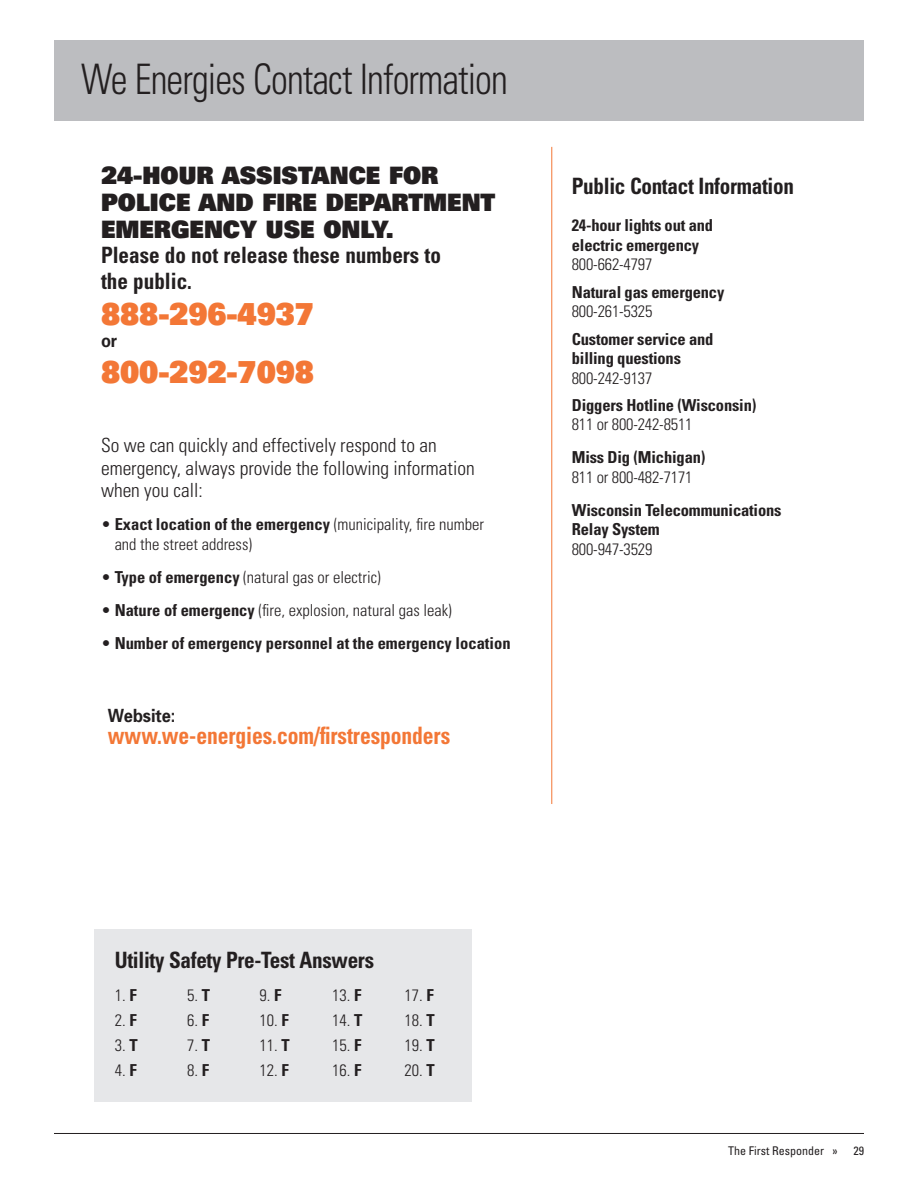
<style>
.page{position:relative;width:918px;height:1188px;background:#fff}
.page>*{position:absolute;margin:0;border:0;box-sizing:border-box;transform-origin:0 0}
.t1{font:300 condensed 42px "Univers";letter-spacing:-.025em;color:#231f20;scale:.9 1}
.Large_Subhead{font:900 30.3px "Univers";letter-spacing:-.005em;color:#f37736;scale:.9 1}
.Large_Subhead-2{font:900 24px/27px "Univers";color:#231f20;scale:.95 1}
.page_heads{font:700 condensed 24px "Univers";letter-spacing:-.005em;color:#f37736;scale:.9 1}
.subhead_black{font:700 condensed 22.5px/25.5px "Univers";letter-spacing:-.015em;color:#231f20;scale:.94 1}
.body_copy{font:300 condensed 19.5px/22.5px "Univers";color:#231f20}
.page_heads-2{font:700 18.15px "Univers";letter-spacing:-.005em;color:#231f20;scale:.9 1}
.Large_Subhead-3{font:700 18.15px "Univers";color:#231f20;scale:.9 1}
.body_copy-2{font:700 condensed 16.5px/19.5px "Univers";letter-spacing:-.01em;color:#231f20}
.body_copy-3{font:300 condensed 16.5px/19.5px "Univers";color:#231f20}
.t2{font:condensed 12px "Univers";color:#231f20}
.s1{font-weight:700}
.s2{font-weight:300}
</style>
<div class="page">
<div style="left:54px;top:40px;width:810px;height:82px;background:#bcbdc0"></div>
<hr style="left:54px;top:1133px;width:810px;height:1px;background:#231f20">
<hr style="left:552px;top:147px;width:1px;height:657px;background:#f37736">
<div style="left:94px;top:929px;width:378px;height:173px;background:#e6e7e9"></div>
<p class="t1" style="left:81px;top:54px;width:476px">We Energies Contact Information</p>
<p class="Large_Subhead-2" style="left:101px;top:161px;width:417px">24-HOUR ASSISTANCE FOR<br>POLICE AND FIRE DEPARTMENT<br>EMERGENCY USE ONLY.</p>
<p class="subhead_black" style="left:101px;top:242px;width:363px">Please do not release these numbers to the public.</p>
<p class="Large_Subhead" style="left:101px;top:294px;width:238px">888-296-4937</p>
<p class="Large_Subhead-3" style="left:101px;top:329px;width:20px">or</p>
<p class="Large_Subhead" style="left:101px;top:352px;width:238px">800-292-7098</p>
<p class="body_copy" style="left:101px;top:434px;width:375px">So we can quickly and effectively respond to an emergency, always provide the following information when you call:</p>
<p class="body_copy-3" style="left:115px;top:515px;width:371px;text-indent:-14px">• <span class="s1">Exact location of the emergency</span> (municipality, fire number and the street address)</p>
<p class="body_copy-3" style="left:101px;top:567px;width:281px">• <span class="s1">Type of emergency</span> (natural gas or electric)</p>
<p class="body_copy-3" style="left:101px;top:600px;width:352px">• <span class="s1">Nature of emergency</span> (fire, explosion, natural gas leak)</p>
<p class="body_copy-2" style="left:101px;top:633px;width:411px"><span class="s2">•</span> Number of emergency personnel at the emergency location</p>
<p class="page_heads-2" style="left:108px;top:704px;width:76px">Website:</p>
<p class="page_heads" style="left:108px;top:720px;width:382px">www.we-energies.com/firstresponders</p>
<p class="subhead_black" style="left:572px;top:174px;width:238px">Public Contact Information</p>
<p class="body_copy-2" style="left:572px;top:216px;width:143px">24-hour lights out and electric emergency<br><span class="s2">800-662-4797</span></p>
<p class="body_copy-2" style="left:572px;top:282px;width:154px">Natural gas emergency<br><span class="s2">800-261-5325</span></p>
<p class="body_copy-2" style="left:572px;top:329px;width:143px">Customer service and billing questions<br><span class="s2">800-242-9137</span></p>
<p class="body_copy-2" style="left:572px;top:395px;width:186px">Diggers Hotline (Wisconsin)<br><span class="s2">811 or 800-242-8511</span></p>
<p class="body_copy-2" style="left:572px;top:448px;width:135px">Miss Dig (Michigan)<br><span class="s2">811 or 800-482-7171</span></p>
<p class="body_copy-2" style="left:572px;top:500px;width:211px">Wisconsin Telecommunications<br>Relay System<br><span class="s2">800-947-3529</span></p>
<p class="subhead_black" style="left:115px;top:948px;width:277px">Utility Safety Pre-Test Answers</p>
<p class="body_copy-3" style="left:115px;top:986px;width:23px">1. <span class="s1">F</span></p>
<p class="body_copy-3" style="left:115px;top:1011px;width:23px">2. <span class="s1">F</span></p>
<p class="body_copy-3" style="left:115px;top:1036px;width:24px">3. <span class="s1">T</span></p>
<p class="body_copy-3" style="left:115px;top:1061px;width:23px">4. <span class="s1">F</span></p>
<p class="body_copy-3" style="left:187px;top:986px;width:24px">5. <span class="s1">T</span></p>
<p class="body_copy-3" style="left:187px;top:1011px;width:23px">6. <span class="s1">F</span></p>
<p class="body_copy-3" style="left:187px;top:1036px;width:24px">7. <span class="s1">T</span></p>
<p class="body_copy-3" style="left:187px;top:1061px;width:23px">8. <span class="s1">F</span></p>
<p class="body_copy-3" style="left:260px;top:986px;width:23px">9. <span class="s1">F</span></p>
<p class="body_copy-3" style="left:260px;top:1011px;width:31px">10. <span class="s1">F</span></p>
<p class="body_copy-3" style="left:260px;top:1036px;width:32px">11. <span class="s1">T</span></p>
<p class="body_copy-3" style="left:260px;top:1061px;width:31px">12. <span class="s1">F</span></p>
<p class="body_copy-3" style="left:332px;top:986px;width:31px">13. <span class="s1">F</span></p>
<p class="body_copy-3" style="left:332px;top:1011px;width:32px">14. <span class="s1">T</span></p>
<p class="body_copy-3" style="left:332px;top:1036px;width:31px">15. <span class="s1">F</span></p>
<p class="body_copy-3" style="left:332px;top:1061px;width:31px">16. <span class="s1">F</span></p>
<p class="body_copy-3" style="left:405px;top:986px;width:31px">17. <span class="s1">F</span></p>
<p class="body_copy-3" style="left:405px;top:1011px;width:32px">18. <span class="s1">T</span></p>
<p class="body_copy-3" style="left:405px;top:1036px;width:32px">19. <span class="s1">T</span></p>
<p class="body_copy-3" style="left:405px;top:1061px;width:32px">20. <span class="s1">T</span></p>
<p class="t2" style="left:728px;top:1143px;width:111px">The First Responder »</p>
<p class="t2" style="left:853px;top:1143px;width:12px">29</p>
</div>
